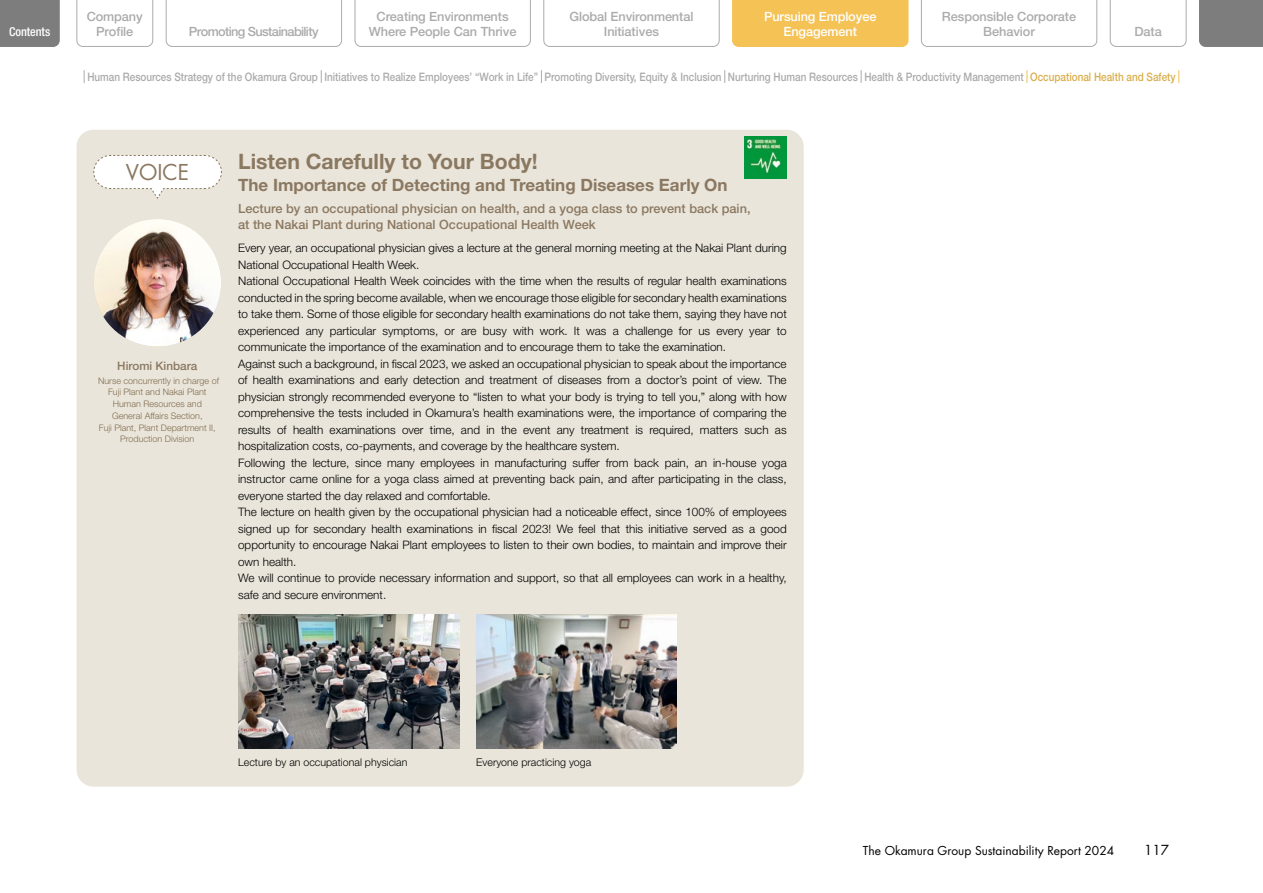
<style>
.page{position:relative;width:1263px;height:893px;background:#fff}
.page>*{position:absolute;margin:0;border:0;box-sizing:border-box;transform-origin:0 0}
.t1{font:700 21.3px "Helvetica Neue LT Std";color:#8a7861}
.t2{font:21.3px "Futura Std";color:#8a7861}
.t3{font:700 16.95px "Helvetica Neue LT Std";color:#8a7861}
.t4{font:13.5px "Futura Std";color:#000}
.t5{font:500 12.75px/16.5px "Helvetica Neue LT Std";color:#8a7861}
.t6{font:500 12.75px/14.9px "Helvetica Neue LT Std";letter-spacing:-.01em;color:#aaabab;text-align:center}
.t7{font:500 12.75px/14.9px "Helvetica Neue LT Std";letter-spacing:-.01em;color:#fff;text-align:center}
.t8{font:500 12.75px "Helvetica Neue LT Std";letter-spacing:-.05em;color:#aaabab}
.t9{font:500 condensed 12.15px "Helvetica Neue LT Std";letter-spacing:-.005em;color:#fff}
.t10{font:12px "Futura Std";color:#000}
.t11{font:300 11.7px/16.5px "Helvetica Neue LT Std";color:#000}
.t12{font:500 11.7px "Helvetica Neue LT Std";color:#aaabab;scale:.85 1}
.t13{font:500 11.7px "Helvetica Neue LT Std";color:#8a7861}
.t14{font:300 10.65px "Helvetica Neue LT Std";color:#000}
.t15{font:300 9px/11.7px "Helvetica Neue LT Std";color:#806c50;text-align:center}
.s1{color:#daae4c}
</style>
<div class="page">
<div style="left:732px;top:0;width:176px;height:47px;background:#f4c255"></div>
<svg style="left:84px;top:70px;width:1px;height:13px"></svg>
<svg style="left:321px;top:70px;width:1px;height:13px"></svg>
<svg style="left:541px;top:70px;width:1px;height:13px"></svg>
<svg style="left:724px;top:70px;width:1px;height:13px"></svg>
<svg style="left:861px;top:70px;width:1px;height:13px"></svg>
<svg style="left:1026px;top:70px;width:1px;height:13px"></svg>
<svg style="left:1178px;top:70px;width:1px;height:13px"></svg>
<div style="left:77px;top:130px;width:727px;height:657px;background:#eae5da;border-radius:17px"></div>
<svg style="left:93px;top:155px;width:129px;height:44px"></svg>
<img style="left:744px;top:136px;width:43px;height:43px">
<img style="left:238px;top:614px;width:221px;height:134px">
<img style="left:476px;top:614px;width:200px;height:134px">
<img style="left:94px;top:219px;width:127px;height:128px;border-radius:64px">
<div style="left:1199px;top:0;width:64px;height:47px;background:#7d7d7d"></div>
<div style="left:0;top:0;width:60px;height:47px;background:#7d7d7d"></div>
<svg style="left:1110px;top:0;width:76px;height:47px"></svg>
<svg style="left:921px;top:0;width:176px;height:47px"></svg>
<svg style="left:543px;top:0;width:176px;height:47px"></svg>
<svg style="left:355px;top:0;width:176px;height:47px"></svg>
<svg style="left:166px;top:0;width:176px;height:47px"></svg>
<svg style="left:77px;top:0;width:76px;height:47px"></svg>
<p class="t6" style="left:87px;top:9px;width:58px">Company<br>Profile</p>
<p class="t6" style="left:377px;top:9px;width:134px">Creating Environments</p>
<p class="t6" style="left:569px;top:9px;width:125px">Global Environmental<br>Initiatives</p>
<p class="t6" style="left:942px;top:9px;width:136px">Responsible Corporate<br>Behavior</p>
<p class="t7" style="left:764px;top:9px;width:114px">Pursuing Employee<br>Engagement</p>
<p class="t12" style="left:87px;top:70px;width:1282px">Human Resources Strategy of the Okamura Group Initiatives to Realize Employees’ “Work in Life” Promoting Diversity, Equity &amp; Inclusion Nurturing Human Resources Health &amp; Productivity Management <span class="s1">Occupational Health and Safety</span></p>
<p class="t8" style="left:189px;top:24px;width:131px">Promoting Sustainability</p>
<p class="t6" style="left:369px;top:24px;width:149px">Where People Can Thrive</p>
<p class="t9" style="left:9px;top:25px;width:42px">Contents</p>
<p class="t6" style="left:1134px;top:24px;width:29px">Data</p>
<h1 class="t2" style="left:126px;top:158px;width:65px">VOICE</h1>
<p class="t13" style="left:117px;top:359px;width:82px">Hiromi Kinbara</p>
<p class="t15" style="left:98px;top:375px;width:123px">Nurse concurrently in charge of<br>Fuji Plant and Nakai Plant<br>Human Resources and<br>General Affairs Section,<br>Fuji Plant, Plant Department II,<br>Production Division</p>
<h1 class="t1" style="left:238px;top:148px;width:301px">Listen Carefully to Your Body!</h1>
<h2 class="t3" style="left:238px;top:174px;width:491px">The Importance of Detecting and Treating Diseases Early On</h2>
<p class="t5" style="left:238px;top:200px;width:514px">Lecture by an occupational physician on health, and a yoga class to prevent back pain, at the Nakai Plant during National Occupational Health Week</p>
<p class="t11" style="left:238px;top:239px;width:550px">Every year, an occupational physician gives a lecture at the general morning meeting at the Nakai Plant during National Occupational Health Week.<br>National Occupational Health Week coincides with the time when the results of regular health examinations conducted in the spring become available, when we encourage those eligible for secondary health examinations to take them. Some of those eligible for secondary health examinations do not take them, saying they have not experienced any particular symptoms, or are busy with work. It was a challenge for us every year to communicate the importance of the examination and to encourage them to take the examination.<br>Against such a background, in fiscal 2023, we asked an occupational physician to speak about the importance of health examinations and early detection and treatment of diseases from a doctor’s point of view. The physician strongly recommended everyone to “listen to what your body is trying to tell you,” along with how comprehensive the tests included in Okamura’s health examinations were, the importance of comparing the results of health examinations over time, and in the event any treatment is required, matters such as hospitalization costs, co-payments, and coverage by the healthcare system.<br>Following the lecture, since many employees in manufacturing suffer from back pain, an in-house yoga instructor came online for a yoga class aimed at preventing back pain, and after participating in the class, everyone started the day relaxed and comfortable.<br>The lecture on health given by the occupational physician had a noticeable effect, since 100% of employees signed up for secondary health examinations in fiscal 2023! We feel that this initiative served as a good opportunity to encourage Nakai Plant employees to listen to their own bodies, to maintain and improve their own health.<br>We will continue to provide necessary information and support, so that all employees can work in a healthy, safe and secure environment.</p>
<p class="t14" style="left:238px;top:755px;width:171px">Lecture by an occupational physician</p>
<p class="t14" style="left:476px;top:755px;width:117px">Everyone practicing yoga</p>
<p class="t10" style="left:863px;top:843px;width:253px">The Okamura Group Sustainability Report 2024</p>
<p class="t4" style="left:1144px;top:841px;width:26px">117</p>
</div>
